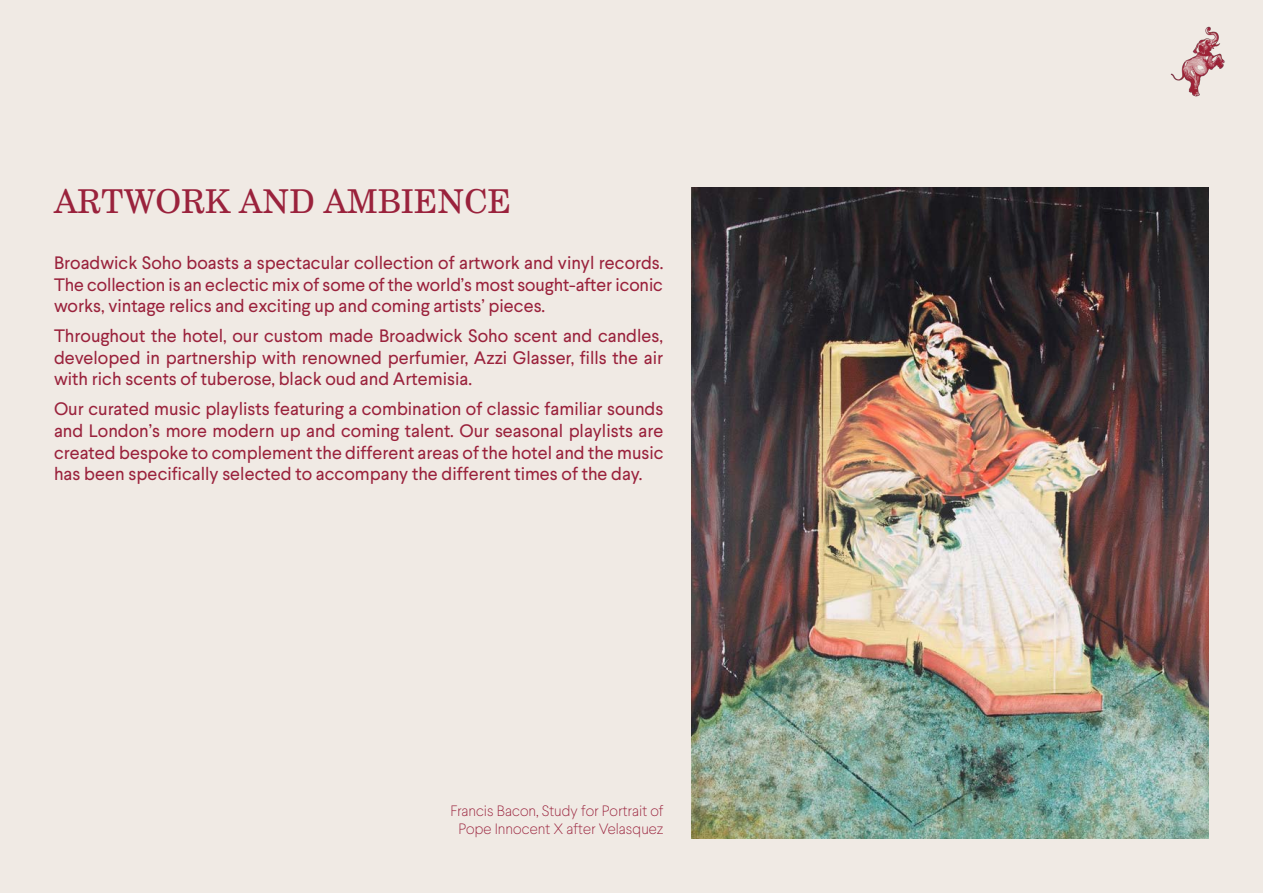
<style>
.page{position:relative;width:1263px;height:893px;background:#f0eae4}
.page>*{position:absolute;margin:0;border:0;box-sizing:border-box;transform-origin:0 0}
.t1{font:33px "Century Regular SWFTE";color:#9a223c}
.t2{font:18px/21.6px "Larsseit";color:#9a223c;text-align:justify}
.t3{font:100 15px "Larsseit";color:#9a223c}
</style>
<div class="page">
<img style="left:1170px;top:26px;width:55px;height:71px">
<img style="left:691px;top:188px;width:518px;height:651px">
<p class="t1" style="left:54px;top:181px;width:458px">ARTWORK AND AMBIENCE</p>
<p class="t2" style="left:54px;top:252px;width:611px">Broadwick Soho boasts a spectacular collection of artwork and vinyl records.<br>The collection is an eclectic mix of some of the world’s most sought-after iconic works, vintage relics and exciting up and coming artists’ pieces.</p>
<p class="t2" style="left:54px;top:325px;width:611px">Throughout the hotel, our custom made Broadwick Soho scent and candles, developed in partnership with renowned perfumier, Azzi Glasser, fills the air with rich scents of tuberose, black oud and Artemisia.</p>
<p class="t2" style="left:54px;top:398px;width:611px">Our curated music playlists featuring a combination of classic familiar sounds and London’s more modern up and coming talent. Our seasonal playlists are created bespoke to complement the different areas of the hotel and the music has been specifically selected to accompany the different times of the day.</p>
<p class="t3" style="left:450px;top:801px;width:214px">Francis Bacon, Study for Portrait of</p>
<p class="t3" style="left:458px;top:819px;width:206px">Pope Innocent X after Velasquez</p>
</div>
